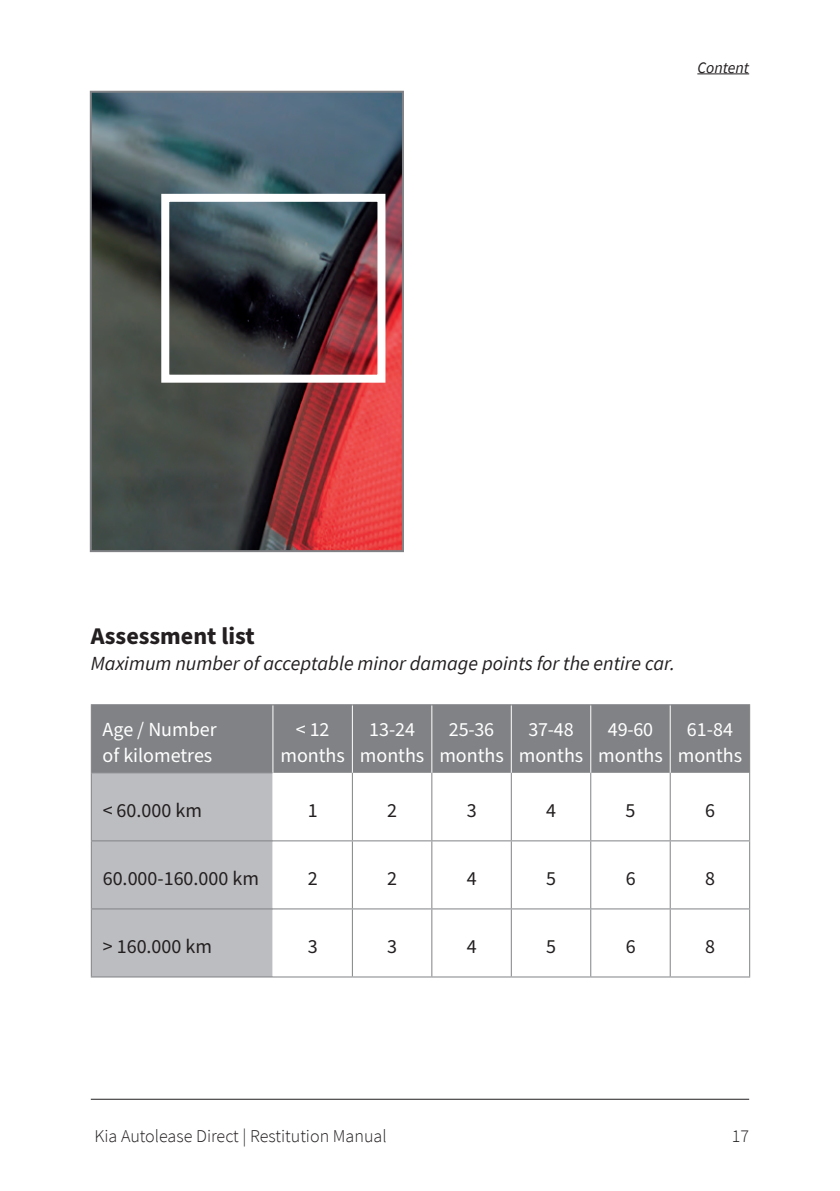
<style>
.page{position:relative;width:840px;height:1191px;background:#fff}
.page>*{position:absolute;margin:0;border:0;box-sizing:border-box;transform-origin:0 0}
.t1{font:700 24px "Source Sans Pro";color:#231f20}
.t2{font:20px/26px "Source Sans Pro";color:#fff}
.t3{font:italic 20px "Source Sans Pro";color:#231f20}
.t4{font:20px "Source Sans Pro";color:#231f20}
.t5{font:300 18px "Source Sans Pro";color:#231f20}
.t6{font:italic 16px "Source Sans Pro";color:#231f20}
</style>
<div class="page">
<hr style="left:91px;top:1098px;width:657px;height:1px;background:#231f20">
<img style="left:93px;top:94px;width:308px;height:455px">
<div style="left:90px;top:91px;width:314px;height:461px;border:2px solid #808285"></div>
<div style="left:161px;top:194px;width:224px;height:189px;border:8px solid #fff"></div>
<div style="left:92px;top:705px;width:656px;height:68px;background:#808285"></div>
<div style="left:92px;top:773px;width:180px;height:203px;background:#bcbdc0"></div>
<hr style="left:351px;top:705px;width:1px;height:68px;background:#fff">
<hr style="left:431px;top:705px;width:1px;height:68px;background:#fff">
<hr style="left:510px;top:705px;width:1px;height:68px;background:#fff">
<hr style="left:590px;top:705px;width:1px;height:68px;background:#fff">
<hr style="left:669px;top:705px;width:1px;height:68px;background:#fff">
<hr style="left:272px;top:705px;width:1px;height:68px;background:#fff">
<hr style="left:91px;top:840px;width:182px;height:1px;background:#808285">
<hr style="left:273px;top:840px;width:79px;height:1px;background:#808285">
<hr style="left:352px;top:840px;width:79px;height:1px;background:#808285">
<hr style="left:431px;top:840px;width:80px;height:1px;background:#808285">
<hr style="left:511px;top:840px;width:79px;height:1px;background:#808285">
<hr style="left:590px;top:840px;width:79px;height:1px;background:#808285">
<hr style="left:669px;top:840px;width:80px;height:1px;background:#808285">
<hr style="left:91px;top:908px;width:182px;height:1px;background:#808285">
<hr style="left:273px;top:908px;width:79px;height:1px;background:#808285">
<hr style="left:352px;top:908px;width:79px;height:1px;background:#808285">
<hr style="left:431px;top:908px;width:80px;height:1px;background:#808285">
<hr style="left:511px;top:908px;width:79px;height:1px;background:#808285">
<hr style="left:590px;top:908px;width:79px;height:1px;background:#808285">
<hr style="left:669px;top:908px;width:80px;height:1px;background:#808285">
<hr style="left:351px;top:773px;width:1px;height:67px;background:#808285">
<hr style="left:431px;top:773px;width:1px;height:67px;background:#808285">
<hr style="left:510px;top:773px;width:1px;height:67px;background:#808285">
<hr style="left:590px;top:773px;width:1px;height:67px;background:#808285">
<hr style="left:669px;top:773px;width:1px;height:67px;background:#808285">
<hr style="left:351px;top:841px;width:1px;height:67px;background:#808285">
<hr style="left:431px;top:841px;width:1px;height:67px;background:#808285">
<hr style="left:510px;top:841px;width:1px;height:67px;background:#808285">
<hr style="left:590px;top:841px;width:1px;height:67px;background:#808285">
<hr style="left:669px;top:841px;width:1px;height:67px;background:#808285">
<hr style="left:351px;top:909px;width:1px;height:67px;background:#808285">
<hr style="left:431px;top:909px;width:1px;height:67px;background:#808285">
<hr style="left:510px;top:909px;width:1px;height:67px;background:#808285">
<hr style="left:590px;top:909px;width:1px;height:67px;background:#808285">
<hr style="left:669px;top:909px;width:1px;height:67px;background:#808285">
<hr style="left:91px;top:704px;width:182px;height:1px;background:#808285">
<hr style="left:91px;top:705px;width:1px;height:67px;background:#808285">
<hr style="left:273px;top:704px;width:79px;height:1px;background:#808285">
<hr style="left:352px;top:704px;width:79px;height:1px;background:#808285">
<hr style="left:431px;top:704px;width:80px;height:1px;background:#808285">
<hr style="left:511px;top:704px;width:79px;height:1px;background:#808285">
<hr style="left:590px;top:704px;width:79px;height:1px;background:#808285">
<hr style="left:669px;top:704px;width:80px;height:1px;background:#808285">
<hr style="left:748px;top:705px;width:1px;height:68px;background:#808285">
<hr style="left:91px;top:773px;width:1px;height:67px;background:#808285">
<hr style="left:748px;top:773px;width:1px;height:67px;background:#808285">
<hr style="left:91px;top:841px;width:1px;height:67px;background:#808285">
<hr style="left:748px;top:841px;width:1px;height:67px;background:#808285">
<hr style="left:91px;top:909px;width:1px;height:67px;background:#808285">
<hr style="left:748px;top:909px;width:1px;height:67px;background:#808285">
<hr style="left:91px;top:976px;width:182px;height:1px;background:#808285">
<hr style="left:273px;top:976px;width:79px;height:1px;background:#808285">
<hr style="left:352px;top:976px;width:79px;height:1px;background:#808285">
<hr style="left:431px;top:976px;width:80px;height:1px;background:#808285">
<hr style="left:511px;top:976px;width:79px;height:1px;background:#808285">
<hr style="left:590px;top:976px;width:79px;height:1px;background:#808285">
<hr style="left:669px;top:976px;width:80px;height:1px;background:#808285">
<hr style="left:91px;top:772px;width:181px;height:1px;background:#808285">
<hr style="left:697px;top:73px;width:51px;height:1px;background:#231f20">
<p class="t6" style="left:697px;top:57px;width:53px">Content</p>
<p class="t1" style="left:91px;top:620px;width:165px">Assessment list</p>
<p class="t3" style="left:91px;top:651px;width:585px">Maximum number of acceptable minor damage points for the entire car.</p>
<p class="t2" style="left:103px;top:717px;width:115px">Age / Number of kilometres</p>
<p class="t2" style="left:280px;top:717px;width:66px;text-align:center">&lt; 12 months</p>
<p class="t2" style="left:369px;top:717px;width:47px">13-24</p>
<p class="t2" style="left:360px;top:743px;width:66px">months</p>
<p class="t2" style="left:448px;top:717px;width:47px">25-36</p>
<p class="t2" style="left:439px;top:743px;width:66px">months</p>
<p class="t2" style="left:528px;top:717px;width:47px">37-48</p>
<p class="t2" style="left:518px;top:743px;width:66px">months</p>
<p class="t2" style="left:607px;top:717px;width:47px">49-60</p>
<p class="t2" style="left:598px;top:743px;width:66px">months</p>
<p class="t2" style="left:686px;top:717px;width:47px">61-84</p>
<p class="t2" style="left:677px;top:743px;width:66px">months</p>
<p class="t4" style="left:103px;top:797px;width:101px">&lt; 60.000 km</p>
<p class="t4" style="left:307px;top:797px;width:11px">1</p>
<p class="t4" style="left:387px;top:797px;width:11px">2</p>
<p class="t4" style="left:466px;top:797px;width:11px">3</p>
<p class="t4" style="left:546px;top:797px;width:11px">4</p>
<p class="t4" style="left:625px;top:797px;width:11px">5</p>
<p class="t4" style="left:704px;top:797px;width:11px">6</p>
<p class="t4" style="left:103px;top:865px;width:158px">60.000-160.000 km</p>
<p class="t4" style="left:307px;top:865px;width:11px">2</p>
<p class="t4" style="left:387px;top:865px;width:11px">2</p>
<p class="t4" style="left:466px;top:865px;width:11px">4</p>
<p class="t4" style="left:546px;top:865px;width:11px">5</p>
<p class="t4" style="left:625px;top:865px;width:11px">6</p>
<p class="t4" style="left:704px;top:865px;width:11px">8</p>
<p class="t4" style="left:103px;top:933px;width:111px">&gt; 160.000 km</p>
<p class="t4" style="left:308px;top:933px;width:11px">3</p>
<p class="t4" style="left:387px;top:933px;width:11px">3</p>
<p class="t4" style="left:466px;top:933px;width:11px">4</p>
<p class="t4" style="left:546px;top:933px;width:11px">5</p>
<p class="t4" style="left:625px;top:933px;width:11px">6</p>
<p class="t4" style="left:704px;top:933px;width:11px">8</p>
<p class="t5" style="left:94px;top:1124px;width:293px">Kia Autolease Direct | Restitution Manual</p>
<p class="t5" style="left:731px;top:1124px;width:19px">17</p>
</div>
